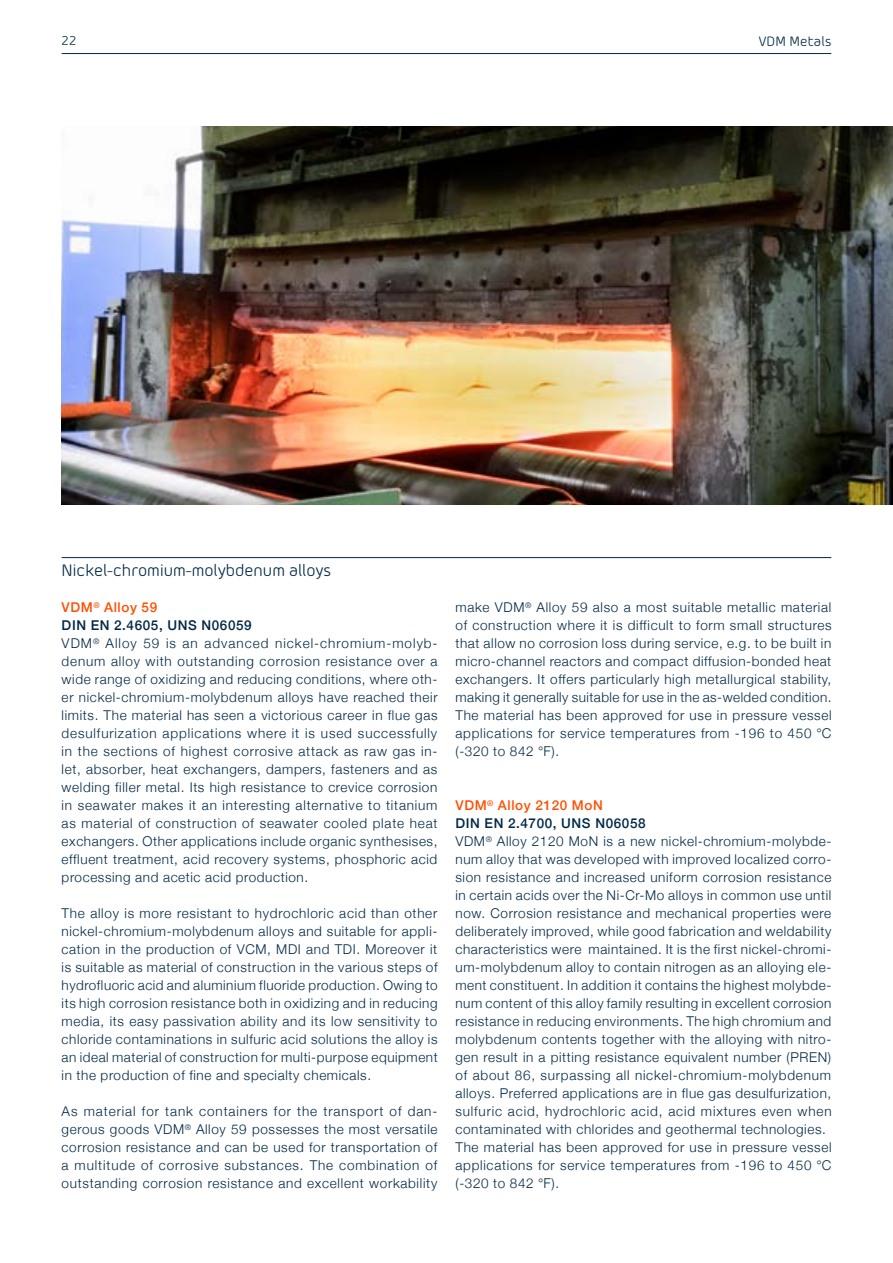
<style>
.page{position:relative;width:893px;height:1263px;background:#fff}
.page>*{position:absolute;margin:0;border:0;box-sizing:border-box;transform-origin:0 0}
._04_blau__Linie{font:16.5px "Morebi Rounded";color:#002846}
._05_blau{font:300 13.5px/18px "Helvetica Neue";letter-spacing:.045em;color:#002846;text-align:justify}
._05_blau__Auszeichnu{font:500 13.5px "Helvetica Neue";letter-spacing:.045em;color:#002846}
._05_rot__Auszeichnun{font:500 13.5px "Helvetica Neue";letter-spacing:.045em;color:#ff5000}
._05_blau-2{font:500 13.5px "Helvetica Neue";letter-spacing:.045em;color:#ff5000}
.Kolumnentitel_blau{font:13.5px "Morebi Rounded";letter-spacing:.015em;color:#002846}
.Seitenzahl_blau__lin{font:12.75px "Morebi Rounded";color:#002846}
</style>
<div class="page">
<hr style="left:62px;top:53px;width:769px;height:1px;background:#002846">
<hr style="left:62px;top:557px;width:769px;height:1px;background:#002846">
<img style="left:62px;top:126px;width:831px;height:378px">
<p class="Seitenzahl_blau__lin" style="left:62px;top:32px;width:16px">22</p>
<p class="Kolumnentitel_blau" style="left:759px;top:32px;width:74px">VDM Metals</p>
<p class="_04_blau__Linie" style="left:62px;top:559px;width:271px">Nickel-chromium-molybdenum alloys</p>
<p class="_05_blau-2" style="left:62px;top:596px;width:97px">VDM<sup>®</sup> Alloy 59</p>
<p class="_05_blau__Auszeichnu" style="left:62px;top:614px;width:192px">DIN EN 2.4605, UNS N06059</p>
<p class="_05_blau" style="left:62px;top:633px;width:377px">VDM<sup>®</sup> Alloy 59 is an advanced nickel-chromium-molyb&shy;denum alloy with outstanding corrosion resistance over a wide range of oxidizing and reducing conditions, where oth&shy;er nickel-chromium-molybdenum alloys have reached their limits. The material has seen a victorious career in flue gas desulfurization applications where it is used successfully in the sections of highest corrosive attack as raw gas in&shy;let, absorber, heat exchangers, dampers, fasteners and as welding filler metal. Its high resistance to crevice corrosion in seawater makes it an interesting alternative to titanium as material of construction of seawater cooled plate heat exchangers. Other applications include organic synthesises, effluent treatment, acid recovery systems, phosphoric acid processing and acetic acid production.</p>
<p class="_05_blau" style="left:62px;top:903px;width:378px">The alloy is more resistant to hydrochloric acid than other nickel-chromium-molybdenum alloys and suitable for appli&shy;cation in the production of VCM, MDI and TDI. Moreover it is suitable as material of construction in the various steps of hydrofluoric acid and aluminium fluoride production. Owing to its high corrosion resistance both in oxidizing and in reducing media, its easy passivation ability and its low sensitivity to chloride contaminations in sulfuric acid solutions the alloy is an ideal material of construction for multi-purpose equipment in the production of fine and specialty chemicals.</p>
<p class="_05_blau" style="left:62px;top:1101px;width:377px">As material for tank containers for the transport of dan&shy;gerous goods VDM<sup>®</sup> Alloy 59 possesses the most versatile corrosion resistance and can be used for transportation of a multitude of corrosive substances. The combination of outstanding corrosion resistance and excellent workability</p>
<p class="_05_blau" style="left:455px;top:597px;width:378px">make VDM<sup>®</sup> Alloy 59 also a most suitable metallic material of construction where it is difficult to form small structures that allow no corrosion loss during service, e.g. to be built in micro-channel reactors and compact diffusion-bonded heat exchangers. It offers particularly high metallurgical stability, making it generally suitable for use in the as-welded condition.<br>The material has been approved for use in pressure vessel applications for service temperatures from -196 to 450 ℃ (-320 to 842 ℉).</p>
<p class="_05_rot__Auszeichnun" style="left:455px;top:794px;width:149px">VDM<sup>®</sup> Alloy 2120 MoN</p>
<p class="_05_blau__Auszeichnu" style="left:455px;top:812px;width:192px">DIN EN 2.4700, UNS N06058</p>
<p class="_05_blau" style="left:455px;top:831px;width:378px">VDM<sup>®</sup> Alloy 2120 MoN is a new nickel-chromium-molybde&shy;num alloy that was developed with improved localized corro&shy;sion resistance and increased uniform corrosion resistance in certain acids over the Ni-Cr-Mo alloys in common use until now. Corrosion resistance and mechanical properties were deliberately improved, while good fabrication and weldability characteristics were maintained. It is the first nickel-chromi&shy;um-molybdenum alloy to contain nitrogen as an alloying ele&shy;ment constituent. In addition it contains the highest molybde&shy;num content of this alloy family resulting in excellent corrosion resistance in reducing environments. The high chromium and molybdenum contents together with the alloying with nitro&shy;gen result in a pitting resistance equivalent number (PREN) of about 86, surpassing all nickel-chromium-molybdenum alloys. Preferred applications are in flue gas desulfurization, sulfuric acid, hydrochloric acid, acid mixtures even when contaminated with chlorides and geothermal technologies.</p>
<p class="_05_blau" style="left:455px;top:1137px;width:378px">The material has been approved for use in pressure vessel applications for service temperatures from -196 to 450 ℃ (-320 to 842 ℉).</p>
</div>
